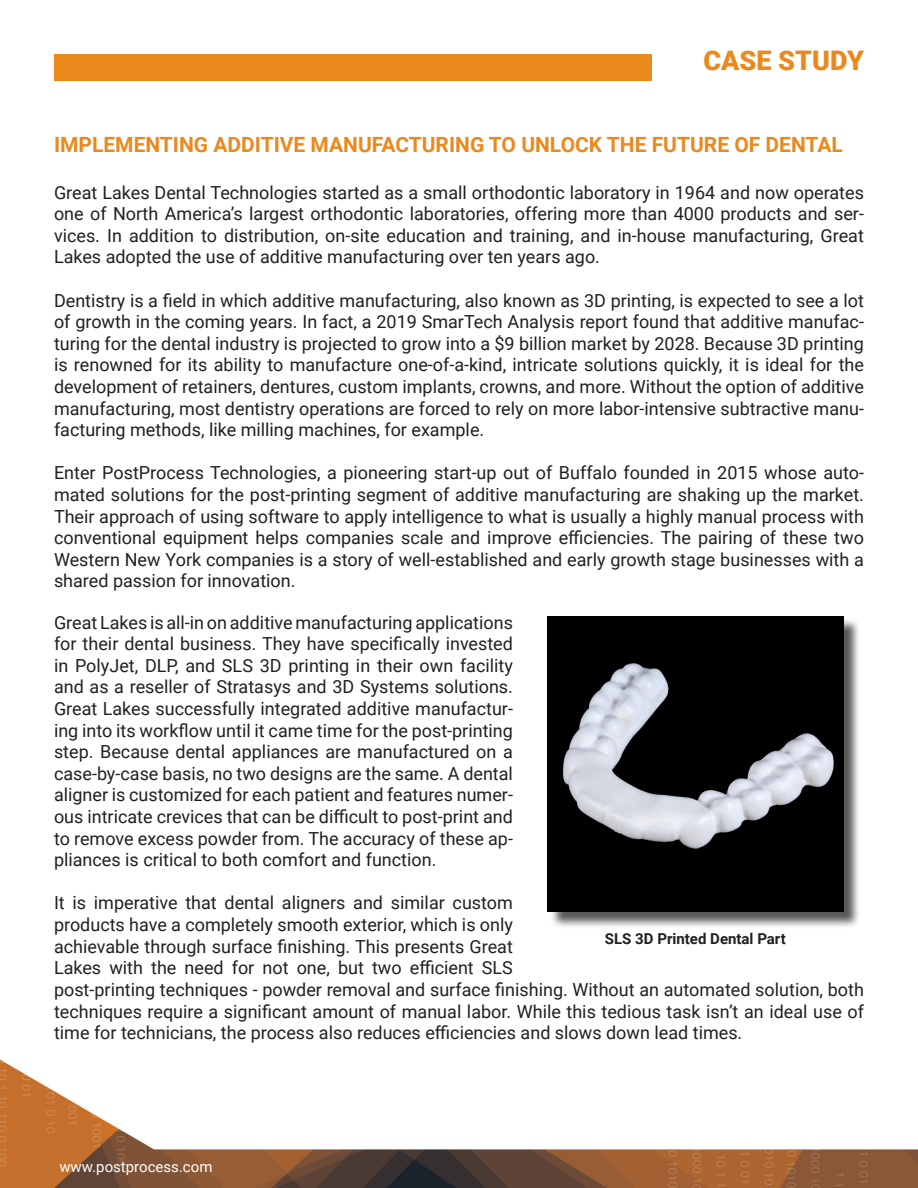
<style>
.page{position:relative;width:918px;height:1188px;background:#fff}
.page>*{position:absolute;margin:0;border:0;box-sizing:border-box;transform-origin:0 0}
.t1{font:900 27px "Roboto";color:#ea891c}
.t2{font:700 21px "Roboto";color:#ea891c}
.t3{font:18px/21.6px "Roboto";color:#231f20;text-align:justify}
.t4{font:700 15px "Roboto";color:#231f20}
.t5{font:15px "Roboto";color:#fff}
</style>
<div class="page">
<div style="left:54px;top:54px;width:597px;height:27px;background:#ea891c"></div>
<img style="left:0;top:1059px;width:918px;height:129px">
<div style="left:550px;top:619px;width:310px;height:310px;background:#231f20;opacity:.75"></div>
<img style="left:548px;top:616px;width:295px;height:296px">
<p class="t1" style="left:703px;top:41px;width:162px">CASE STUDY</p>
<p class="t2" style="left:54px;top:130px;width:790px">IMPLEMENTING ADDITIVE MANUFACTURING TO UNLOCK THE FUTURE OF DENTAL</p>
<p class="t3" style="left:54px;top:181px;width:812px">Great Lakes Dental Technologies started as a small orthodontic laboratory in 1964 and now operates one of North America’s largest orthodontic laboratories, offering more than 4000 products and ser&shy;vices. In addition to distribution, on-site education and training, and in-house manufacturing, Great Lakes adopted the use of additive manufacturing over ten years ago.</p>
<p class="t3" style="left:54px;top:289px;width:812px">Dentistry is a field in which additive manufacturing, also known as 3D printing, is expected to see a lot of growth in the coming years. In fact, a 2019 SmarTech Analysis report found that additive manufac&shy;turing for the dental industry is projected to grow into a $9 billion market by 2028. Because 3D printing is renowned for its ability to manufacture one-of-a-kind, intricate solutions quickly, it is ideal for the development of retainers, dentures, custom implants, crowns, and more. Without the option of additive manufacturing, most dentistry operations are forced to rely on more labor-intensive subtractive manu&shy;facturing methods, like milling machines, for example.</p>
<p class="t3" style="left:54px;top:462px;width:812px">Enter PostProcess Technologies, a pioneering start-up out of Buffalo founded in 2015 whose auto&shy;mated solutions for the post-printing segment of additive manufacturing are shaking up the market.<br>Their approach of using software to apply intelligence to what is usually a highly manual process with conventional equipment helps companies scale and improve efficiencies. The pairing of these two Western New York companies is a story of well-established and early growth stage businesses with a shared passion for innovation.</p>
<p class="t3" style="left:54px;top:611px;width:461px">Great Lakes is all-in on additive manufacturing applications for their dental business. They have specifically invested in PolyJet, DLP, and SLS 3D printing in their own facility and as a reseller of Stratasys and 3D Systems solutions.<br>Great Lakes successfully integrated additive manufactur&shy;ing into its workflow until it came time for the post-printing step. Because dental appliances are manufactured on a case-by-case basis, no two designs are the same. A dental aligner is customized for each patient and features numer&shy;ous intricate crevices that can be difficult to post-print and to remove excess powder from. The accuracy of these ap&shy;pliances is critical to both comfort and function.</p>
<p class="t3" style="left:54px;top:891px;width:461px">It is imperative that dental aligners and similar custom products have a completely smooth exterior, which is only achievable through surface finishing. This presents Great Lakes with the need for not one, but two efficient SLS</p>
<p class="t4" style="left:605px;top:928px;width:182px">SLS 3D Printed Dental Part</p>
<p class="t3" style="left:54px;top:978px;width:812px">post-printing techniques - powder removal and surface finishing. Without an automated solution, both techniques require a significant amount of manual labor. While this tedious task isn’t an ideal use of time for technicians, the process also reduces efficiencies and slows down lead times.</p>
<p class="t5" style="left:59px;top:1157px;width:155px">www.postprocess.com</p>
</div>
